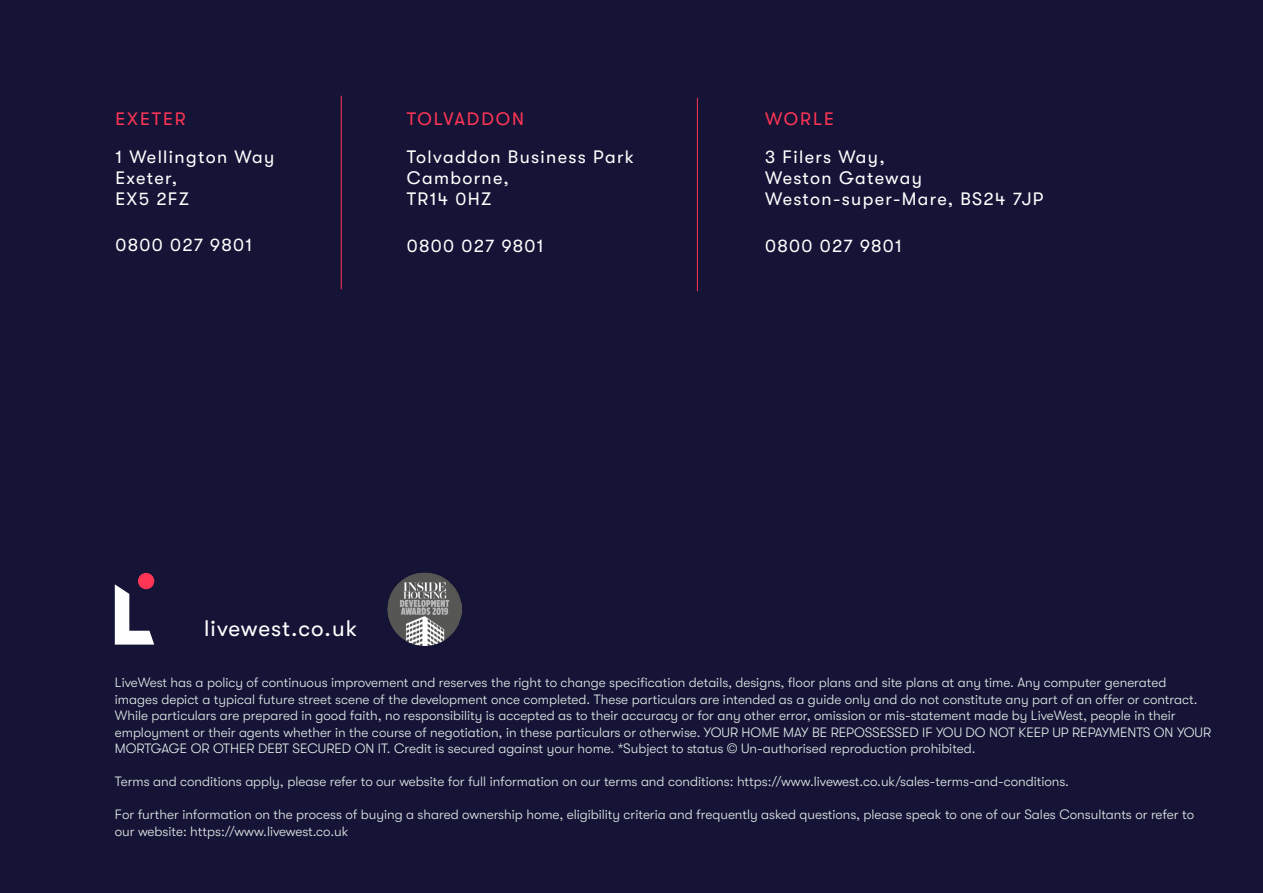
<style>
.page{position:relative;width:1263px;height:893px;background:#161436}
.page>*{position:absolute;margin:0;border:0;box-sizing:border-box;transform-origin:0 0}
.t1{font:22.5px "GT Walsheim Pro";letter-spacing:.05em;color:#fff}
.t2{font:18px/21px "GT Walsheim Pro";letter-spacing:.075em;color:#fff}
.t3{font:18px "GT Walsheim Pro";letter-spacing:.11em;color:#ff3555}
.t4{font:300 13.5px/16.5px "GT Walsheim Pro";color:#e4eeeb}
</style>
<div class="page">
<hr style="left:341px;top:96px;width:1px;height:193px;background:#ff3555">
<hr style="left:697px;top:98px;width:1px;height:193px;background:#ff3555">
<svg style="left:115px;top:584px;width:39px;height:61px"></svg>
<div style="left:138px;top:573px;width:16px;height:16px;background:#ff3555;border-radius:50%"></div>
<img style="left:388px;top:572px;width:73px;height:74px">
<h2 class="t3" style="left:115px;top:109px;width:72px">EXETER</h2>
<h2 class="t2" style="left:115px;top:146px;width:160px">1 Wellington Way<br>Exeter,<br>EX5 2FZ</h2>
<h2 class="t2" style="left:115px;top:235px;width:138px">0800 027 9801</h2>
<h2 class="t3" style="left:407px;top:109px;width:119px">TOLVADDON</h2>
<h2 class="t2" style="left:407px;top:146px;width:229px">Tolvaddon Business Park<br>Camborne,<br>TR14 0HZ</h2>
<h2 class="t2" style="left:407px;top:235px;width:138px">0800 027 9801</h2>
<h2 class="t3" style="left:765px;top:109px;width:70px">WORLE</h2>
<h2 class="t2" style="left:765px;top:146px;width:280px">3 Filers Way,<br>Weston Gateway<br>Weston-super-Mare, BS24 7JP</h2>
<h2 class="t2" style="left:765px;top:235px;width:138px">0800 027 9801</h2>
<h1 class="t1" style="left:204px;top:616px;width:155px">livewest.co.uk</h1>
<p class="t4" style="left:115px;top:674px;width:1098px">LiveWest has a policy of continuous improvement and reserves the right to change specification details, designs, floor plans and site plans at any time. Any computer generated images depict a typical future street scene of the development once completed. These particulars are intended as a guide only and do not constitute any part of an offer or contract.<br>While particulars are prepared in good faith, no responsibility is accepted as to their accuracy or for any other error, omission or mis-statement made by LiveWest, people in their employment or their agents whether in the course of negotiation, in these particulars or otherwise. YOUR HOME MAY BE REPOSSESSED IF YOU DO NOT KEEP UP REPAYMENTS ON YOUR MORTGAGE OR OTHER DEBT SECURED ON IT. Credit is secured against your home. *Subject to status © Un-authorised reproduction prohibited.</p>
<p class="t4" style="left:115px;top:773px;width:955px">Terms and conditions apply, please refer to our website for full information on our terms and conditions: https://www.livewest.co.uk/sales-terms-and-conditions.</p>
<p class="t4" style="left:115px;top:806px;width:1081px">For further information on the process of buying a shared ownership home, eligibility criteria and frequently asked questions, please speak to one of our Sales Consultants or refer to our website: https://www.livewest.co.uk</p>
</div>
